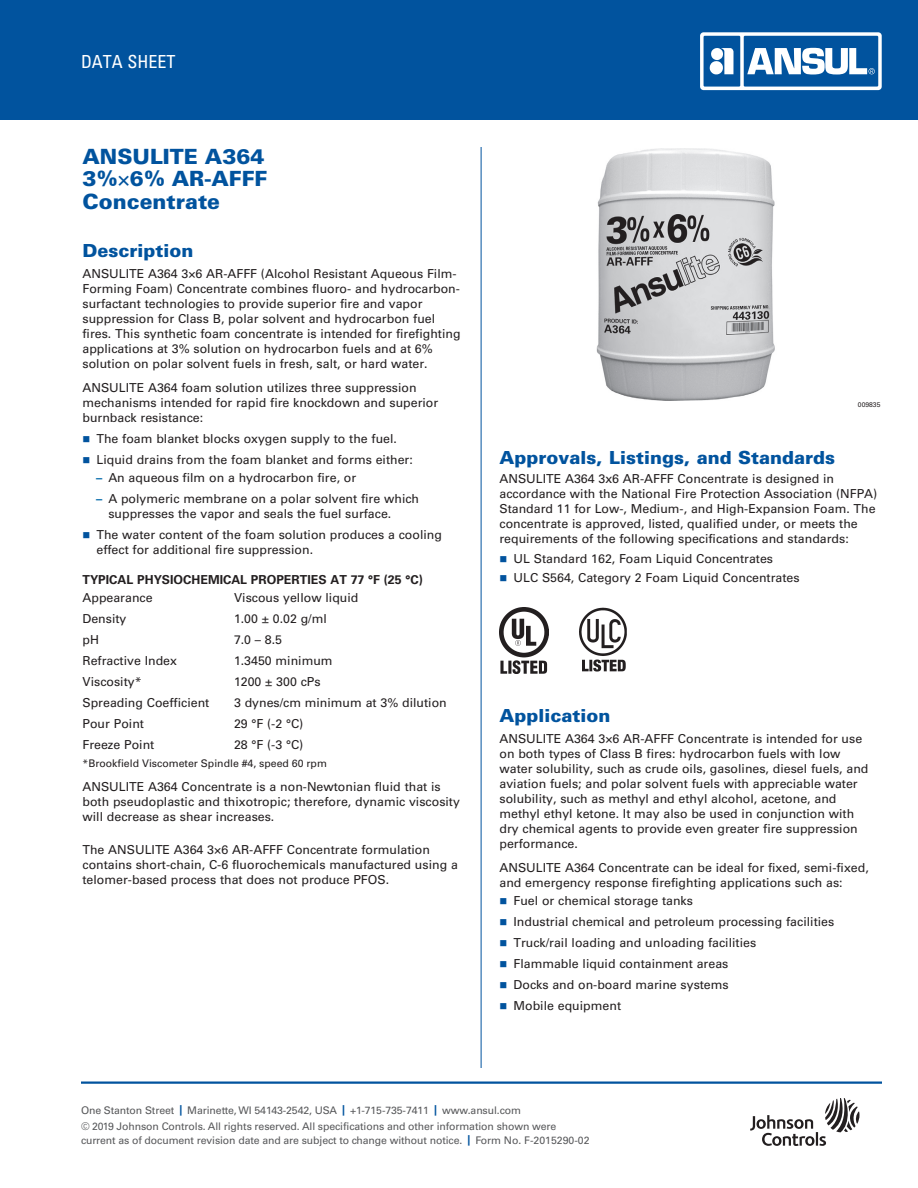
<style>
.page{position:relative;width:918px;height:1188px;background:#fff}
.page>*{position:absolute;margin:0;border:0;box-sizing:border-box;transform-origin:0 0}
.t1{font:900 21px/22.5px "Univers LT Std";color:#01539e}
.t2{font:900 18px "Univers LT Std";color:#01539e}
.t3{font:condensed 18px "Univers LT Std";color:#fff}
.t4{font:12.3px/15px "Univers LT Std";color:#231f20}
.t5{font:700 12.3px "Univers LT Std";color:#231f20}
.t6{font:10.5px/16.2px "Univers LT Std";letter-spacing:-.01em;color:#57585a}
.t7{font:10.5px "Univers LT Std";color:#231f20}
.t8{font:6.75px "Univers LT Std";color:#231f20}
.s1{font-family:"Helvetica";font-weight:400}
.s2{color:#01539e}
.s3{font-weight:700;color:#0068a9}
.s4{font-family:"Helvetica"}
.s5{font-weight:700;color:#01539e}
</style>
<div class="page">
<div style="left:0;top:0;width:918px;height:120px;background:#01539e"></div>
<hr style="left:481px;top:147px;width:1px;height:921px;background:#01539e">
<hr style="left:81px;top:1082px;width:801px;height:2px;background:#01539e">
<svg style="left:750px;top:1098px;width:109px;height:48px"></svg>
<svg style="left:700px;top:32px;width:182px;height:58px"></svg>
<img style="left:596px;top:148px;width:179px;height:253px">
<img style="left:500px;top:608px;width:49px;height:66px">
<img style="left:579px;top:608px;width:47px;height:64px">
<h2 class="t3" style="left:81px;top:50px;width:96px">DATA SHEET</h2>
<h1 class="t1" style="left:82px;top:145px;width:186px">ANSULITE A364<br>3%<span class="s1">×</span>6% AR-AFFF<br>Concentrate</h1>
<h2 class="t2" style="left:82px;top:239px;width:112px">Description</h2>
<p class="t4" style="left:82px;top:266px;width:380px">ANSULITE A364 3×6 AR-AFFF (Alcohol Resistant Aqueous Film-Forming Foam) Concentrate combines fluoro- and hydrocarbon&shy;surfactant technologies to provide superior fire and vapor suppression for Class B, polar solvent and hydrocarbon fuel fires. This synthetic foam concentrate is intended for firefighting applications at 3% solution on hydrocarbon fuels and at 6% solution on polar solvent fuels in fresh, salt, or hard water.</p>
<p class="t4" style="left:82px;top:380px;width:357px">ANSULITE A364 foam solution utilizes three suppression mechanisms intended for rapid fire knockdown and superior burnback resistance:</p>
<p class="t4" style="left:82px;top:431px;width:316px"><span class="s2">■</span> The foam blanket blocks oxygen supply to the fuel.</p>
<p class="t4" style="left:82px;top:452px;width:332px"><span class="s2">■</span> Liquid drains from the foam blanket and forms either:</p>
<p class="t4" style="left:96px;top:470px;width:262px"><span class="s3">–</span> An aqueous film on a hydrocarbon fire, or</p>
<p class="t4" style="left:108px;top:491px;width:312px;text-indent:-12px"><span class="s3">–</span> A polymeric membrane on a polar solvent fire which suppresses the vapor and seals the fuel surface.</p>
<p class="t4" style="left:97px;top:527px;width:347px;text-indent:-14px"><span class="s2">■</span> The water content of the foam solution produces a cooling effect for additional fire suppression.</p>
<p class="t5" style="left:83px;top:572px;width:342px">TYPICAL PHYSIOCHEMICAL PROPERTIES AT 77 °F (25 °C)</p>
<p class="t4" style="left:83px;top:590px;width:72px">Appearance</p>
<p class="t4" style="left:234px;top:590px;width:126px">Viscous yellow liquid</p>
<p class="t4" style="left:83px;top:611px;width:46px">Density</p>
<p class="t4" style="left:234px;top:611px;width:94px">1.00 ± 0.02 g/ml</p>
<p class="t4" style="left:83px;top:632px;width:18px">pH</p>
<p class="t4" style="left:234px;top:632px;width:50px">7.0 – 8.5</p>
<p class="t4" style="left:83px;top:653px;width:96px">Refractive Index</p>
<p class="t4" style="left:234px;top:653px;width:100px">1.3450 minimum</p>
<p class="t4" style="left:83px;top:674px;width:61px">Viscosity*</p>
<p class="t4" style="left:234px;top:674px;width:88px">1200 ± 300 cPs</p>
<p class="t4" style="left:83px;top:695px;width:128px">Spreading Coefficient</p>
<p class="t4" style="left:234px;top:695px;width:214px">3 dynes/cm minimum at 3% dilution</p>
<p class="t4" style="left:83px;top:716px;width:63px">Pour Point</p>
<p class="t4" style="left:234px;top:716px;width:71px">29 °F (-2 °C)</p>
<p class="t4" style="left:83px;top:737px;width:73px">Freeze Point</p>
<p class="t4" style="left:234px;top:737px;width:71px">28 °F (-3 °C)</p>
<p class="t7" style="left:82px;top:757px;width:246px">*Brookfield Viscometer Spindle #4, speed 60 rpm</p>
<p class="t4" style="left:82px;top:779px;width:379px">ANSULITE A364 Concentrate is a non-Newtonian fluid that is both pseudoplastic and thixotropic; therefore, dynamic viscosity will decrease as shear increases.</p>
<p class="t4" style="left:82px;top:842px;width:377px">The ANSULITE A364 3×<span class="s4">6</span> AR-AFFF Concentrate formulation contains short-chain, C-6 fluorochemicals manufactured using a telomer-based process that does not produce PFOS.</p>
<p class="t8" style="left:858px;top:400px;width:24px">009835</p>
<h2 class="t2" style="left:500px;top:446px;width:337px">Approvals, Listings, and Standards</h2>
<p class="t4" style="left:500px;top:472px;width:379px">ANSULITE A364 3x6 AR-AFFF Concentrate is designed in accordance with the National Fire Protection Association (NFPA)<br>Standard 11 for Low-, Medium-, and High-Expansion Foam. The concentrate is approved, listed, qualified under, or meets the requirements of the following specifications and standards:</p>
<p class="t4" style="left:500px;top:551px;width:275px"><span class="s2">■</span> UL Standard 162, Foam Liquid Concentrates</p>
<p class="t4" style="left:500px;top:571px;width:302px"><span class="s2">■</span> ULC S564, Category 2 Foam Liquid Concentrates</p>
<h2 class="t2" style="left:500px;top:704px;width:112px">Application</h2>
<p class="t4" style="left:500px;top:731px;width:370px">ANSULITE A364 3×6 AR-AFFF Concentrate is intended for use on both types of Class B fires: hydrocarbon fuels with low water solubility, such as crude oils, gasolines, diesel fuels, and aviation fuels; and polar solvent fuels with appreciable water solubility, such as methyl and ethyl alcohol, acetone, and methyl ethyl ketone. It may also be used in conjunction with dry chemical agents to provide even greater fire suppression performance.</p>
<p class="t4" style="left:500px;top:860px;width:371px">ANSULITE A364 Concentrate can be ideal for fixed, semi-fixed, and emergency response firefighting applications such as:</p>
<p class="t4" style="left:500px;top:893px;width:195px"><span class="s2">■</span> Fuel or chemical storage tanks</p>
<p class="t4" style="left:500px;top:914px;width:336px"><span class="s2">■</span> Industrial chemical and petroleum processing facilities</p>
<p class="t4" style="left:500px;top:935px;width:258px"><span class="s2">■</span> Truck/rail loading and unloading facilities</p>
<p class="t4" style="left:500px;top:956px;width:230px"><span class="s2">■</span> Flammable liquid containment areas</p>
<p class="t4" style="left:500px;top:977px;width:231px"><span class="s2">■</span> Docks and on-board marine systems</p>
<p class="t4" style="left:500px;top:998px;width:123px"><span class="s2">■</span> Mobile equipment</p>
<p class="t6" style="left:81px;top:1102px;width:477px">One Stanton Street <span class="s5">|</span> Marinette, WI 54143-2542, USA <span class="s5">|</span> +1-715-735-7411 <span class="s5">|</span> www.ansul.com<br>© 2019 Johnson Controls. All rights reserved. All specifications and other information shown were</p>
<p class="t6" style="left:81px;top:1132px;width:510px">current as of document revision date and are subject to change without notice. <span class="s5">|</span> Form No. F-2015290-02</p>
</div>
